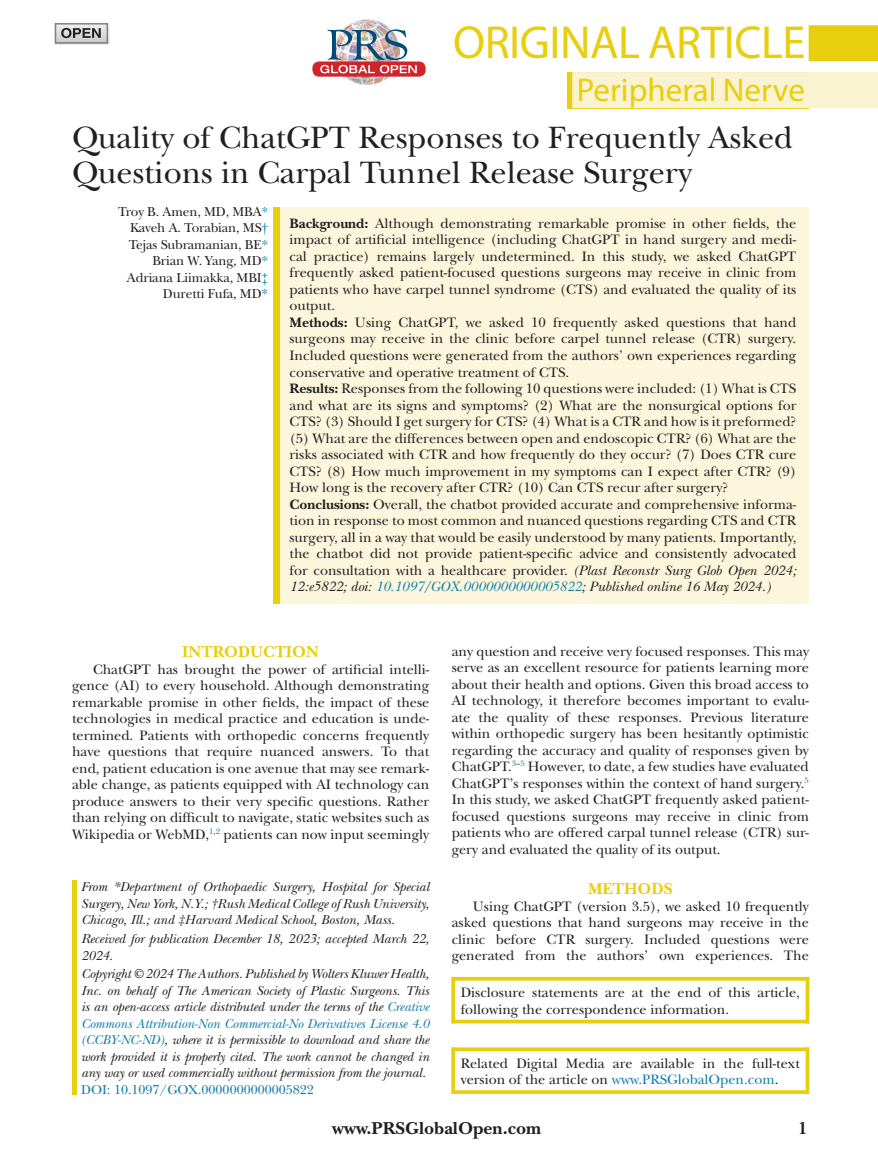
<style>
.page{position:relative;width:878px;height:1175px;background:#fff}
.page>*{position:absolute;margin:0;border:0;box-sizing:border-box;transform-origin:0 0}
.t1{font:46.5px "Myriad Pro";letter-spacing:-.01em;color:#e9ce0e}
.t2{font:33px "Myriad Pro";color:#e9ce0e}
.t3{font:32.25px/34.5px "New Baskerville Std";color:#231f20}
.t4{font:700 18px "New Baskerville Std";color:#231f20}
.t5{font:700 16.5px "New Baskerville Std";color:#e9ce0e}
.t6{font:14.25px/16.5px "New Baskerville Std";color:#231f20;text-align:justify}
.t7{font:italic 13.5px/16.5px "New Baskerville Std";color:#231f20;text-align:justify}
.t8{font:13.5px/16.5px "New Baskerville Std";letter-spacing:-.01em;color:#231f20;text-align:right}
.t9{font:13.5px "New Baskerville Std";color:#0f7eac}
.s1{color:#0f7eac}
.s2{font-weight:700}
.s3{font-style:italic}
.s4{font-style:italic;color:#0f7eac}
</style>
<div class="page">
<div style="left:567px;top:72px;width:241px;height:36px;background:#e9ce0e"></div>
<div style="left:572px;top:72px;width:306px;height:36px;background:#f9f3d1"></div>
<div style="left:808px;top:25px;width:70px;height:36px;background:#e9ce0e"></div>
<img style="left:343px;top:20px;width:48px;height:64px">
<div style="left:312px;top:61px;width:113px;height:16px;background:#d1232a;border-radius:7px"></div>
<img style="left:320px;top:29px;width:97px;height:44px">
<div style="left:274px;top:126px;width:534px;height:478px;background:#fbf6dc"></div>
<div style="left:274px;top:205px;width:6px;height:110px;background:#e9ce0e"></div>
<div style="left:274px;top:304px;width:6px;height:77px;background:#e9ce0e"></div>
<div style="left:274px;top:370px;width:6px;height:126px;background:#e9ce0e"></div>
<div style="left:274px;top:486px;width:6px;height:118px;background:#e9ce0e"></div>
<hr style="left:72px;top:880px;width:4px;height:50px;background:#e9ce0e">
<hr style="left:72px;top:930px;width:4px;height:35px;background:#e9ce0e">
<hr style="left:72px;top:965px;width:4px;height:118px;background:#e9ce0e">
<hr style="left:72px;top:1081px;width:4px;height:13px;background:#e9ce0e">
<div style="left:272px;top:126px;width:536px;height:80px;background:#fff"></div>
<img style="left:54px;top:23px;width:55px;height:22px">
<svg style="left:451px;top:977px;width:4px;height:46px"></svg>
<svg style="left:805px;top:977px;width:4px;height:46px"></svg>
<svg style="left:452px;top:976px;width:356px;height:4px"></svg>
<svg style="left:452px;top:1019px;width:356px;height:4px"></svg>
<svg style="left:451px;top:1047px;width:4px;height:47px"></svg>
<svg style="left:805px;top:1047px;width:4px;height:47px"></svg>
<svg style="left:452px;top:1047px;width:356px;height:4px"></svg>
<svg style="left:452px;top:1090px;width:356px;height:4px"></svg>
<div style="left:55px;top:23px;width:53px;height:21px;border:2px solid #808285"></div>
<svg style="left:61px;top:28px;width:40px;height:10px"></svg>
<h1 class="t1" style="left:453px;top:14px;width:354px">Original Article</h1>
<h2 class="t2" style="left:576px;top:69px;width:230px">Peripheral Nerve</h2>
<h3 class="t3" style="left:72px;top:121px;width:722px">Quality of ChatGPT Responses to Frequently Asked<br>Questions in Carpal Tunnel Release Surgery</h3>
<p class="t8" style="left:118px;top:203px;width:152px">Troy B. Amen, MD, MBA<span class="s1">*<br></span>Kaveh A. Torabian, MS<span class="s1">†<br></span>Tejas Subramanian, BE<span class="s1">*<br></span>Brian W. Yang, MD<span class="s1">*<br></span>Adriana Liimakka, MBI<span class="s1">‡<br></span>Duretti Fufa, MD<span class="s1">*</span></p>
<p class="t6" style="left:289px;top:215px;width:508px;text-align:left"><span class="s2">Background:</span> Although demonstrating remarkable promise in other fields, the impact of artificial intelligence (including ChatGPT in hand surgery and medi&shy;cal practice) remains largely undetermined. In this study, we asked ChatGPT frequently asked patient-focused questions surgeons may receive in clinic from patients who have carpel tunnel syndrome (CTS) and evaluated the quality of its output.<br><span class="s2">Methods:</span> Using ChatGPT, we asked 10 frequently asked questions that hand surgeons may receive in the clinic before carpel tunnel release (CTR) surgery.<br>Included questions were generated from the authors’ own experiences regarding conservative and operative treatment of CTS.<br><span class="s2">Results:</span> Responses from the following 10 questions were included: (1) What is CTS and what are its signs and symptoms? (2) What are the nonsurgical options for CTS? (3) Should I get surgery for CTS? (4) What is a CTR and how is it preformed? (5) What are the differences between open and endoscopic CTR? (6) What are the risks associated with CTR and how frequently do they occur? (7) Does CTR cure CTS? (8) How much improvement in my symptoms can I expect after CTR? (9)<br>How long is the recovery after CTR? (10) Can CTS recur after surgery?<br><span class="s2">Conclusions:</span> Overall, the chatbot provided accurate and comprehensive informa&shy;tion in response to most common and nuanced questions regarding CTS and CTR surgery, all in a way that would be easily understood by many patients. Importantly, the chatbot did not provide patient-specific advice and consistently advocated for consultation with a healthcare provider. <span class="s3">(Plast Reconstr Surg Glob Open 2024; 12:e5822; doi:</span> <span class="s4">10.1097/GOX.0000000000005822</span><span class="s3">; Published online 16 May 2024.)</span></p>
<p class="t5" style="left:182px;top:642px;width:138px">INTRODUCTION</p>
<p class="t6" style="left:72px;top:661px;width:359px;text-indent:21px">ChatGPT has brought the power of artificial intelli&shy;gence (AI) to every household. Although demonstrating remarkable promise in other fields, the impact of these technologies in medical practice and education is unde&shy;termined. Patients with orthopedic concerns frequently have questions that require nuanced answers. To that end, patient education is one avenue that may see remark&shy;able change, as patients equipped with AI technology can produce answers to their very specific questions. Rather than relying on difficult to navigate, static websites such as Wikipedia or WebMD,<sup>1</sup><sup>,</sup><sup>2</sup> patients can now input seemingly</p>
<p class="t7" style="left:81px;top:878px;width:350px">From *Department of Orthopaedic Surgery, Hospital for Special Surgery, New York, N.Y.; †Rush Medical College of Rush University, Chicago, Ill.; and ‡Harvard Medical School, Boston, Mass.</p>
<p class="t7" style="left:81px;top:930px;width:350px">Received for publication December 18, 2023; accepted March 22,<br>2024.</p>
<p class="t7" style="left:81px;top:965px;width:350px">Copyright © 2024 The Authors. Published by Wolters Kluwer Health, Inc. on behalf of The American Society of Plastic Surgeons. This is an open-access article distributed under the terms of the <span class="s1">Creative Commons Attribution-Non Commercial-No Derivatives License 4.0 (CCBY-NC-ND)</span>, where it is permissible to download and share the work provided it is properly cited. The work cannot be changed in any way or used commercially without permission from the journal.</p>
<p class="t9" style="left:81px;top:1081px;width:234px">DOI: 10.1097/GOX.0000000000005822</p>
<p class="t6" style="left:451px;top:643px;width:359px">any question and receive very focused responses. This may serve as an excellent resource for patients learning more about their health and options. Given this broad access to AI technology, it therefore becomes important to evalu&shy;ate the quality of these responses. Previous literature within orthopedic surgery has been hesitantly optimistic regarding the accuracy and quality of responses given by ChatGPT.<sup>3</sup><sup>–</sup><sup>5</sup> However, to date, a few studies have evaluated ChatGPT’s responses within the context of hand surgery.<sup>5<br></sup>In this study, we asked ChatGPT frequently asked patient&shy;focused questions surgeons may receive in clinic from patients who are offered carpal tunnel release (CTR) sur&shy;gery and evaluated the quality of its output.</p>
<p class="t5" style="left:588px;top:879px;width:86px">METHODS</p>
<p class="t6" style="left:451px;top:898px;width:359px;text-indent:21px">Using ChatGPT (version 3.5), we asked 10 frequently asked questions that hand surgeons may receive in the clinic before CTR surgery. Included questions were generated from the authors’ own experiences. The</p>
<p class="t6" style="left:460px;top:984px;width:341px">Disclosure statements are at the end of this article, following the correspondence information.</p>
<p class="t6" style="left:460px;top:1054px;width:341px">Related Digital Media are available in the full-text version of the article on <span class="s1">www.PRSGlobalOpen.com</span>.</p>
<p class="t4" style="left:332px;top:1118px;width:210px">www.PRSGlobalOpen.com</p>
<p class="t4" style="left:798px;top:1118px;width:11px">1</p>
</div>
